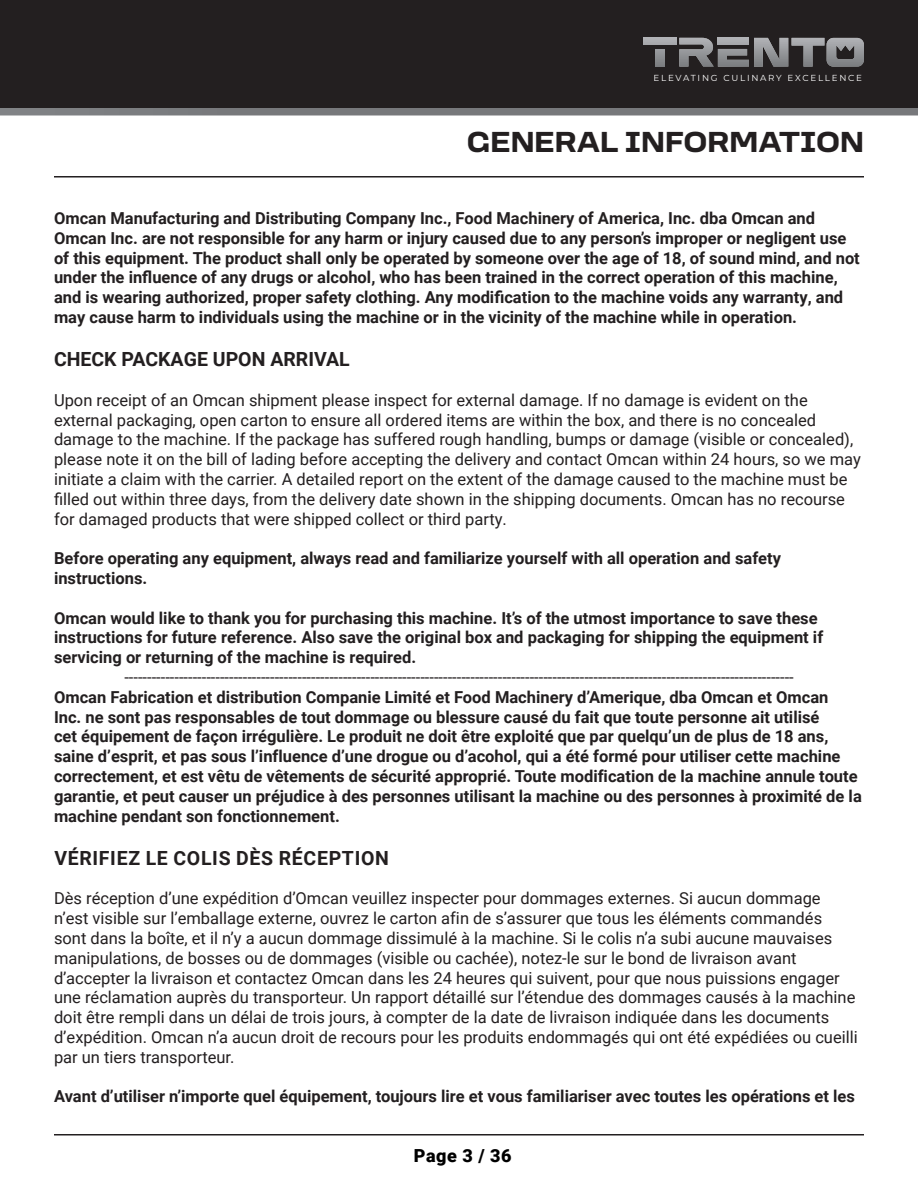
<style>
.page{position:relative;width:918px;height:1188px;background:#fff}
.page>*{position:absolute;margin:0;border:0;box-sizing:border-box;transform-origin:0 0}
.t1{font:700 30px "Loos Wide";color:#231f20}
.t2{font:700 19.5px "Roboto";letter-spacing:.035em;color:#231f20}
.t3{font:700 19.5px "Roboto";color:#231f20}
.t4{font:900 18px "Roboto";letter-spacing:.03em;color:#000}
.t5{font:700 16.5px/19.8px "Roboto";color:#231f20}
.t6{font:16.5px/19.8px "Roboto";color:#231f20}
.t7{font:8.7px "Montserrat";letter-spacing:.2em;color:#fff}
</style>
<div class="page">
<div style="left:0;top:0;width:918px;height:108px;background:#231f20"></div>
<div style="left:643px;top:38px;width:33px;height:6px;background:#acadb1"></div>
<svg style="left:655px;top:49px;width:9px;height:18px"></svg>
<svg style="left:679px;top:38px;width:185px;height:29px"></svg>
<div style="left:0;top:108px;width:918px;height:8px;background:#77787b"></div>
<hr style="left:54px;top:1134px;width:810px;height:2px;background:#231f20">
<hr style="left:54px;top:176px;width:810px;height:2px;background:#231f20">
<p class="t7" style="left:654px;top:72px;width:210px">ELEVATING CULINARY EXCELLENCE</p>
<p class="t1" style="left:467px;top:120px;width:399px">GENERAL INFORMATION</p>
<p class="t5" style="left:54px;top:208px;width:807px">Omcan Manufacturing and Distributing Company Inc., Food Machinery of America, Inc. dba Omcan and Omcan Inc. are not responsible for any harm or injury caused due to any person’s improper or negligent use of this equipment. The product shall only be operated by someone over the age of 18, of sound mind, and not under the influence of any drugs or alcohol, who has been trained in the correct operation of this machine, and is wearing authorized, proper safety clothing. Any modification to the machine voids any warranty, and may cause harm to individuals using the machine or in the vicinity of the machine while in operation.</p>
<p class="t3" style="left:54px;top:346px;width:297px">CHECK PACKAGE UPON ARRIVAL</p>
<p class="t6" style="left:54px;top:389px;width:809px">Upon receipt of an Omcan shipment please inspect for external damage. If no damage is evident on the external packaging, open carton to ensure all ordered items are within the box, and there is no concealed damage to the machine. If the package has suffered rough handling, bumps or damage (visible or concealed), please note it on the bill of lading before accepting the delivery and contact Omcan within 24 hours, so we may initiate a claim with the carrier. A detailed report on the extent of the damage caused to the machine must be filled out within three days, from the delivery date shown in the shipping documents. Omcan has no recourse for damaged products that were shipped collect or third party.</p>
<p class="t5" style="left:54px;top:548px;width:729px">Before operating any equipment, always read and familiarize yourself with all operation and safety instructions.</p>
<p class="t5" style="left:54px;top:607px;width:771px">Omcan would like to thank you for purchasing this machine. It’s of the utmost importance to save these instructions for future reference. Also save the original box and packaging for shipping the equipment if servicing or returning of the machine is required.</p>
<p class="t6" style="left:124px;top:667px;width:671px">---------------------------------------------------------------------------------------------------------------------------------------------------</p>
<p class="t5" style="left:54px;top:686px;width:809px">Omcan Fabrication et distribution Companie Limité et Food Machinery d’Amerique, dba Omcan et Omcan<br>Inc. ne sont pas responsables de tout dommage ou blessure causé du fait que toute personne ait utilisé<br>cet équipement de façon irrégulière. Le produit ne doit être exploité que par quelqu’un de plus de 18 ans, saine d’esprit, et pas sous l’influence d’une drogue ou d’acohol, qui a été formé pour utiliser cette machine correctement, et est vêtu de vêtements de sécurité approprié. Toute modification de la machine annule toute garantie, et peut causer un préjudice à des personnes utilisant la machine ou des personnes à proximité de la machine pendant son fonctionnement.</p>
<p class="t2" style="left:54px;top:844px;width:336px">VÉRIFIEZ LE COLIS DÈS RÉCEPTION</p>
<p class="t6" style="left:54px;top:888px;width:805px">Dès réception d’une expédition d’Omcan veuillez inspecter pour dommages externes. Si aucun dommage n’est visible sur l’emballage externe, ouvrez le carton afin de s’assurer que tous les éléments commandés sont dans la boîte, et il n’y a aucun dommage dissimulé à la machine. Si le colis n’a subi aucune mauvaises manipulations, de bosses ou de dommages (visible ou cachée), notez-le sur le bond de livraison avant d’accepter la livraison et contactez Omcan dans les 24 heures qui suivent, pour que nous puissions engager une réclamation auprès du transporteur. Un rapport détaillé sur l’étendue des dommages causés à la machine doit être rempli dans un délai de trois jours, à compter de la date de livraison indiquée dans les documents d’expédition. Omcan n’a aucun droit de recours pour les produits endommagés qui ont été expédiées ou cueilli par un tiers transporteur.</p>
<p class="t5" style="left:54px;top:1086px;width:803px">Avant d’utiliser n’importe quel équipement, toujours lire et vous familiariser avec toutes les opérations et les</p>
<p class="t4" style="left:414px;top:1143px;width:99px">Page 3 / 36</p>
</div>
